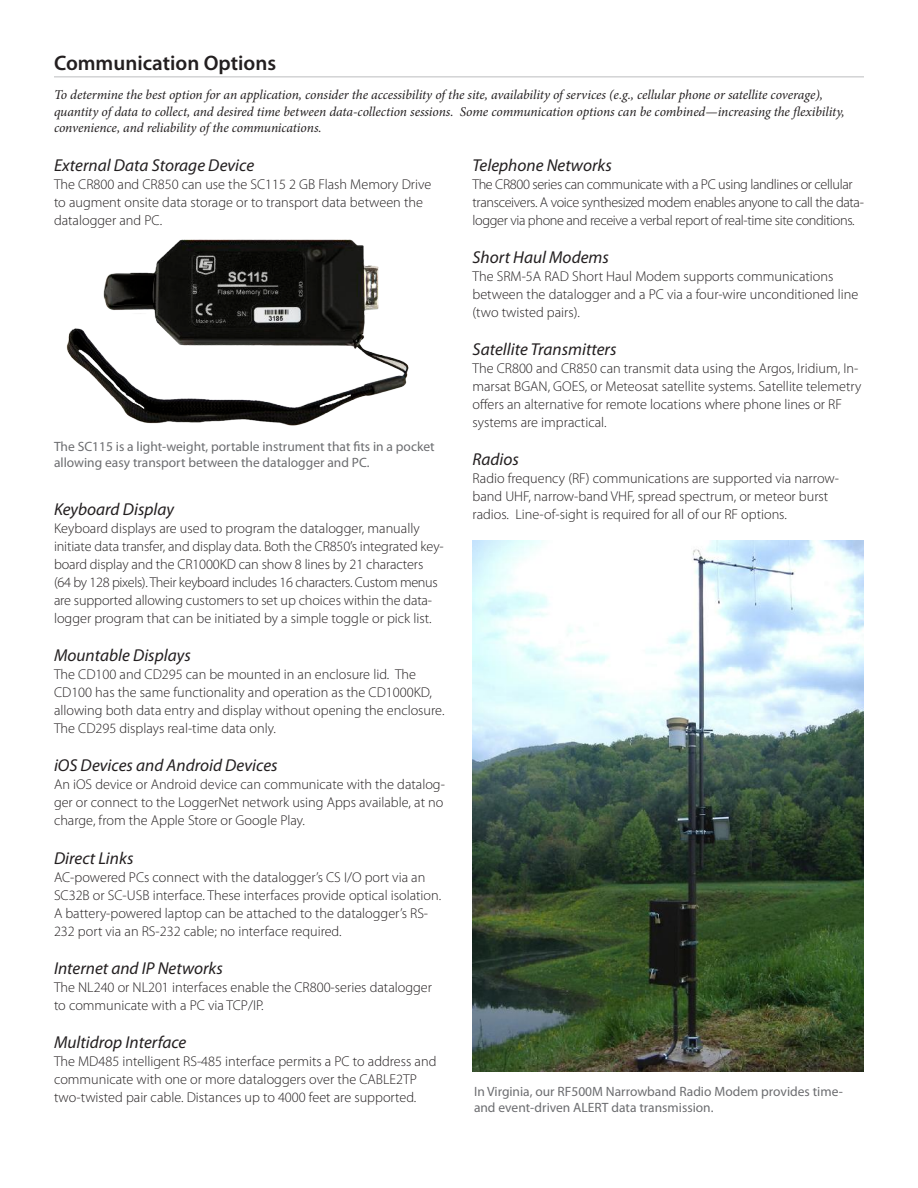
<style>
.page{position:relative;width:918px;height:1188px;background:#fff}
.page>*{position:absolute;margin:0;border:0;box-sizing:border-box;transform-origin:0 0}
.t1{font:600 21px "Myriad Pro";color:#231f20}
.t2{font:italic 17.25px "Myriad Pro";color:#231f20}
.body1{font:300 14.25px/18px "Myriad Pro";color:#231f20}
.body1-2{font:300 14.25px/18px "Myriad Pro";letter-spacing:-.025em;color:#231f20}
.Footnotes{font:italic 13.5px/16.2px "Minion Pro";letter-spacing:-.01em;color:#231f20}
.t3{font:13.5px/16.2px "Myriad Pro";color:#6c6d70}
</style>
<div class="page">
<img style="left:67px;top:239px;width:341px;height:187px">
<hr style="left:54px;top:77px;width:810px;height:1px;background:#bcbdc0">
<img style="left:472px;top:540px;width:392px;height:531px">
<p class="t1" style="left:54px;top:49px;width:224px">Communication Options</p>
<p class="Footnotes" style="left:54px;top:87px;width:792px">To determine the best option for an application, consider the accessibility of the site, availability of services (e.g., cellular phone or satellite coverage), quantity of data to collect, and desired time between data-collection sessions. Some communication options can be combined—increasing the flexibility, convenience, and reliability of the communications.</p>
<p class="t2" style="left:54px;top:154px;width:202px">External Data Storage Device</p>
<p class="body1" style="left:54px;top:175px;width:379px">The CR800 and CR850 can use the SC115 2 GB Flash Memory Drive to augment onsite data storage or to transport data between the datalogger and PC.</p>
<p class="t3" style="left:54px;top:438px;width:382px">The SC115 is a light-weight, portable instrument that fits in a pocket allowing easy transport between the datalogger and PC.</p>
<p class="t2" style="left:54px;top:498px;width:122px">Keyboard Display</p>
<p class="body1" style="left:54px;top:519px;width:391px">Keyboard displays are used to program the datalogger, manually initiate data transfer, and display data. Both the CR850’s integrated key&shy;board display and the CR1000KD can show 8 lines by 21 characters<br>(64 by 128 pixels). Their keyboard includes 16 characters. Custom menus are supported allowing customers to set up choices within the data&shy;logger program that can be initiated by a simple toggle or pick list.</p>
<p class="t2" style="left:54px;top:645px;width:138px">Mountable Displays</p>
<p class="body1" style="left:54px;top:665px;width:392px">The CD100 and CD295 can be mounted in an enclosure lid. The CD100 has the same functionality and operation as the CD1000KD, allowing both data entry and display without opening the enclosure.<br>The CD295 displays real-time data only.</p>
<p class="t2" style="left:54px;top:755px;width:225px">iOS Devices and Android Devices</p>
<p class="body1" style="left:54px;top:775px;width:392px;text-align:justify">An iOS device or Android device can communicate with the datalog&shy;ger or connect to the LoggerNet network using Apps available, at no charge, from the Apple Store or Google Play.</p>
<p class="t2" style="left:54px;top:847px;width:81px">Direct Links</p>
<p class="body1" style="left:54px;top:868px;width:389px">AC-powered PCs connect with the datalogger’s CS I/O port via an SC32B or SC-USB interface. These interfaces provide optical isolation.<br>A battery-powered laptop can be attached to the datalogger’s RS-232 port via an RS-232 cable; no interface required.</p>
<p class="t2" style="left:54px;top:957px;width:170px">Internet and IP Networks</p>
<p class="body1" style="left:54px;top:978px;width:380px">The NL240 or NL201 interfaces enable the CR800-series datalogger to communicate with a PC via TCP/IP.</p>
<p class="t2" style="left:54px;top:1032px;width:134px">Multidrop Interface</p>
<p class="body1" style="left:54px;top:1052px;width:384px">The MD485 intelligent RS-485 interface permits a PC to address and communicate with one or more dataloggers over the CABLE2TP two-twisted pair cable. Distances up to 4000 feet are supported.</p>
<p class="t2" style="left:472px;top:154px;width:141px">Telephone Networks</p>
<p class="body1-2" style="left:472px;top:175px;width:393px">The CR800 series can communicate with a PC using landlines or cellular transceivers. A voice synthesized modem enables anyone to call the data&shy;logger via phone and receive a verbal report of real-time site conditions.</p>
<p class="t2" style="left:472px;top:246px;width:138px">Short Haul Modems</p>
<p class="body1" style="left:472px;top:267px;width:387px">The SRM-5A RAD Short Haul Modem supports communications between the datalogger and a PC via a four-wire unconditioned line (two twisted pairs).</p>
<p class="t2" style="left:472px;top:339px;width:146px">Satellite Transmitters</p>
<p class="body1" style="left:472px;top:359px;width:390px">The CR800 and CR850 can transmit data using the Argos, Iridium, In&shy;marsat BGAN, GOES, or Meteosat satellite systems. Satellite telemetry offers an alternative for remote locations where phone lines or RF systems are impractical.</p>
<p class="t2" style="left:472px;top:449px;width:48px">Radios</p>
<p class="body1" style="left:472px;top:469px;width:368px">Radio frequency (RF) communications are supported via narrow&shy;band UHF, narrow-band VHF, spread spectrum, or meteor burst radios. Line-of-sight is required for all of our RF options.</p>
<p class="t3" style="left:474px;top:1083px;width:370px">In Virginia, our RF500M Narrowband Radio Modem provides time&shy;and event-driven ALERT data transmission.</p>
</div>
